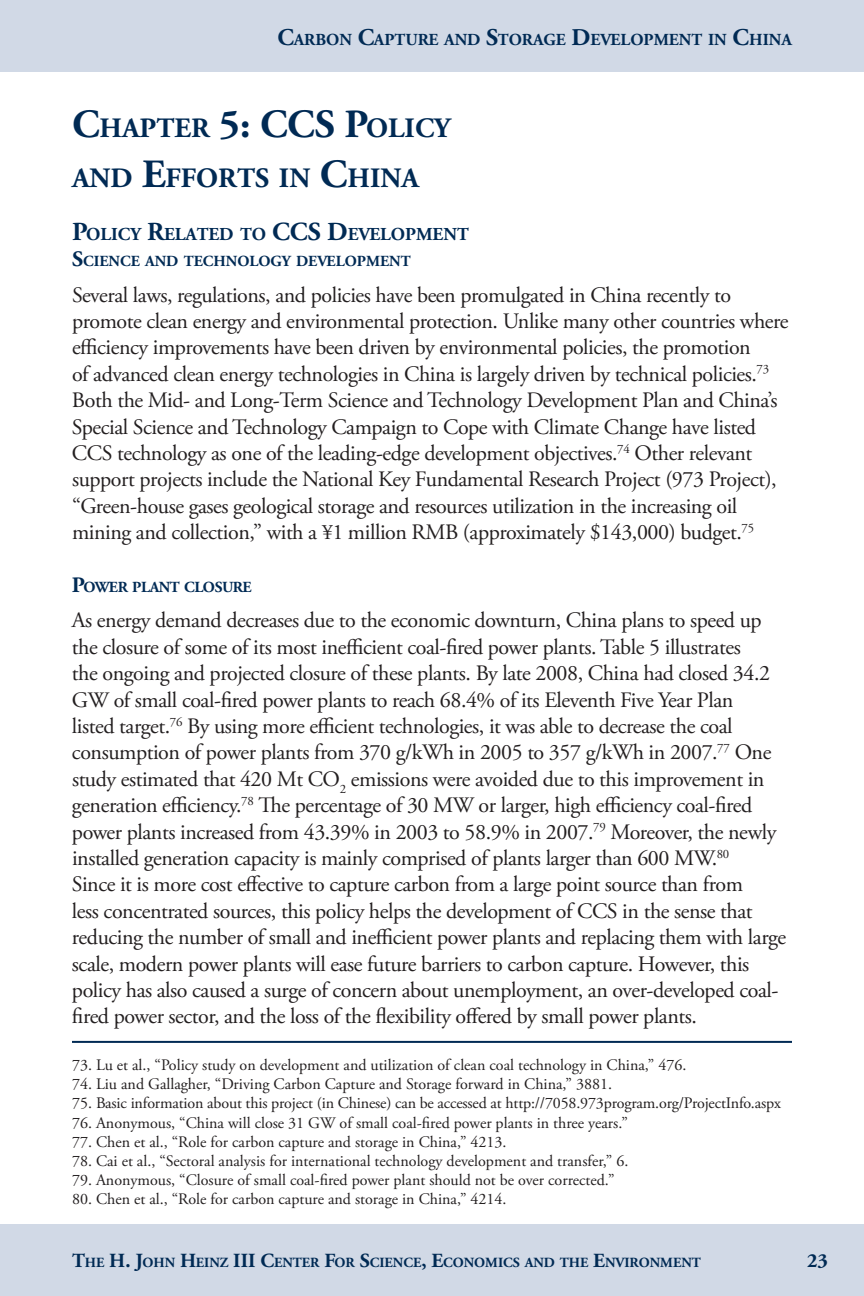
<style>
.page{position:relative;width:864px;height:1296px;background:#fff}
.page>*{position:absolute;margin:0;border:0;box-sizing:border-box;transform-origin:0 0}
.t1{font:700 28px/50px "Adobe Garamond Pro";color:#002a54}
.t2{font:22px/26.4px "Adobe Garamond Pro";letter-spacing:-.02em;color:#231f20}
.t3{font:700 20px "Adobe Garamond Pro";color:#002a54}
.t4{font:700 18.2px "Adobe Garamond Pro";color:#002a54}
.t5{font:700 16.8px "Adobe Garamond Pro";color:#002a54}
.t6{font:16px "Adobe Garamond Pro";color:#231f20}
.t7{font:700 15.4px "Adobe Garamond Pro";color:#002a54}
.t8{font:700 15.4px "Adobe Garamond Pro";letter-spacing:-.03em;color:#002a54}
.t9{font:700 14px "Adobe Garamond Pro";color:#002a54}
.s1{font-size:24px}
.s2{font-size:40px}
.s3{font-size:26px}
.s4{font-size:22px}
.s5{font-size:20px}
</style>
<div class="page">
<div style="left:0;top:1224px;width:864px;height:72px;background:#d1d9e6"></div>
<div style="left:0;top:0;width:864px;height:72px;background:#d1d9e6"></div>
<hr style="left:72px;top:1041px;width:720px;height:2px;background:#002a54">
<p class="t5" style="left:278px;top:32px;width:516px"><span class="s1">C</span>ARBON <span class="s1">C</span>APTURE AND <span class="s1">S</span>TORAGE <span class="s1">D</span>EVELOPMENT IN <span class="s1">C</span>HINA</p>
<p class="t1" style="left:72px;top:105px;width:380px"><span class="s2">C</span>HAPTER <span class="s2">5: CCS P</span>OLICY<br>AND <span class="s2">E</span>FFORTS IN <span class="s2">C</span>HINA</p>
<p class="t4" style="left:72px;top:227px;width:398px"><span class="s3">P</span>OLICY <span class="s3">R</span>ELATED TO <span class="s3">CCS D</span>EVELOPMENT</p>
<p class="t7" style="left:72px;top:255px;width:340px"><span class="s4">S</span>CIENCE AND TECHNOLOGY DEVELOPMENT</p>
<p class="t2" style="left:72px;top:282px;width:718px">Several laws, regulations, and policies have been promulgated in China recently to promote clean energy and environmental protection. Unlike many other countries where efficiency improvements have been driven by environmental policies, the promotion<br>of advanced clean energy technologies in China is largely driven by technical policies.<sup>73<br></sup>Both the Mid- and Long-Term Science and Technology Development Plan and China’s Special Science and Technology Campaign to Cope with Climate Change have listed CCS technology as one of the leading-edge development objectives.<sup>74</sup> Other relevant support projects include the National Key Fundamental Research Project (973 Project), “Green-house gases geological storage and resources utilization in the increasing oil mining and collection,” with a ¥1 million RMB (approximately $143,000) budget.<sup>75</sup></p>
<p class="t8" style="left:72px;top:581px;width:181px"><span class="s4">P</span>OWER PLANT CLOSURE</p>
<p class="t2" style="left:72px;top:608px;width:716px">As energy demand decreases due to the economic downturn, China plans to speed up the closure of some of its most inefficient coal-fired power plants. Table 5 illustrates<br>the ongoing and projected closure of these plants. By late 2008, China had closed 34.2<br>GW of small coal-fired power plants to reach 68.4% of its Eleventh Five Year Plan<br>listed target.<sup>76</sup> By using more efficient technologies, it was able to decrease the coal consumption of power plants from 370 g/kWh in 2005 to 357 g/kWh in 2007.<sup>77</sup> One study estimated that 420 Mt CO<sub>2</sub> emissions were avoided due to this improvement in generation efficiency.<sup>78</sup> The percentage of 30 MW or larger, high efficiency coal-fired power plants increased from 43.39% in 2003 to 58.9% in 2007.<sup>79</sup> Moreover, the newly installed generation capacity is mainly comprised of plants larger than 600 MW.<sup>80<br></sup>Since it is more cost effective to capture carbon from a large point source than from<br>less concentrated sources, this policy helps the development of CCS in the sense that reducing the number of small and inefficient power plants and replacing them with large scale, modern power plants will ease future barriers to carbon capture. However, this policy has also caused a surge of concern about unemployment, an over-developed coal&shy;fired power sector, and the loss of the flexibility offered by small power plants.</p>
<p class="t6" style="left:72px;top:1057px;width:616px">73. Lu et al., “Policy study on development and utilization of clean coal technology in China,” 476.</p>
<p class="t6" style="left:72px;top:1077px;width:542px">74. Liu and Gallagher, “Driving Carbon Capture and Storage forward in China,” 3881.</p>
<p class="t6" style="left:72px;top:1096px;width:710px">75. Basic information about this project (in Chinese) can be accessed at http://7058.973program.org/ProjectInfo.aspx</p>
<p class="t6" style="left:72px;top:1115px;width:557px">76. Anonymous, “China will close 31 GW of small coal-fired power plants in three years.”</p>
<p class="t6" style="left:72px;top:1134px;width:436px">77. Chen et al., “Role for carbon capture and storage in China,” 4213.</p>
<p class="t6" style="left:72px;top:1153px;width:558px">78. Cai et al., “Sectoral analysis for international technology development and transfer,” 6.</p>
<p class="t6" style="left:72px;top:1173px;width:544px">79. Anonymous, “Closure of small coal-fired power plant should not be over corrected.”</p>
<p class="t6" style="left:72px;top:1192px;width:436px">80. Chen et al., “Role for carbon capture and storage in China,” 4214.</p>
<p class="t9" style="left:72px;top:1257px;width:630px"><span class="s5">T</span>HE <span class="s5">H. J</span>OHN <span class="s5">H</span>EINZ <span class="s5">III C</span>ENTER <span class="s5">F</span>OR <span class="s5">S</span>CIENCE<span class="s5">, E</span>CONOMICS AND THE <span class="s5">E</span>NVIRONMENT</p>
<p class="t3" style="left:807px;top:1253px;width:22px">23</p>
</div>
